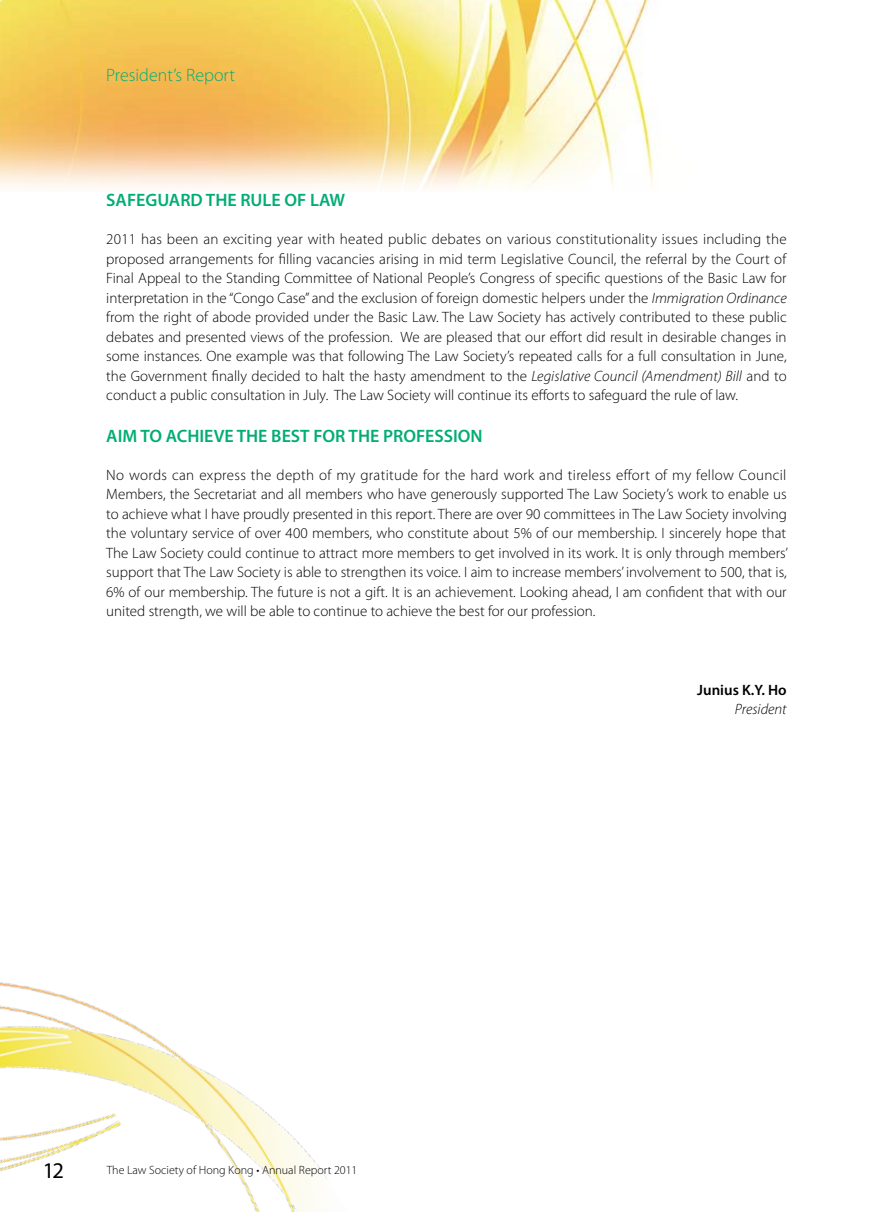
<style>
.page{position:relative;width:893px;height:1212px;background:#fff}
.page>*{position:absolute;margin:0;border:0;box-sizing:border-box;transform-origin:0 0}
.t1{font:22.5px "Myriad Pro";color:#000}
.t2{font:600 18px "Myriad Pro";color:#00ad75}
.t3{font:300 18px "Myriad Pro";color:#00ad75}
.t4{font:300 15px/19.5px "Myriad Pro";color:#000;text-align:justify}
.t5{font:600 15px "Myriad Pro";color:#000}
.t6{font:italic 300 15px "Myriad Pro";color:#000}
.t7{font:300 12px "Myriad Pro";color:#000}
.s1{font-style:italic}
</style>
<div class="page">
<img style="left:0;top:982px;width:327px;height:230px">
<img style="left:0;top:0;width:660px;height:188px">
<p class="t3" style="left:106px;top:64px;width:130px">President’s Report</p>
<p class="t2" style="left:106px;top:189px;width:240px">SAFEGUARD THE RULE OF LAW</p>
<p class="t4" style="left:106px;top:230px;width:682px">2011 has been an exciting year with heated public debates on various constitutionality issues including the proposed arrangements for filling vacancies arising in mid term Legislative Council, the referral by the Court of Final Appeal to the Standing Committee of National People’s Congress of specific questions of the Basic Law for interpretation in the “Congo Case” and the exclusion of foreign domestic helpers under the <span class="s1">Immigration Ordinance </span>from the right of abode provided under the Basic Law. The Law Society has actively contributed to these public debates and presented views of the profession. We are pleased that our effort did result in desirable changes in some instances. One example was that following The Law Society’s repeated calls for a full consultation in June, the Government finally decided to halt the hasty amendment to the <span class="s1">Legislative Council (Amendment) Bill</span> and to conduct a public consultation in July. The Law Society will continue its efforts to safeguard the rule of law.</p>
<p class="t2" style="left:106px;top:424px;width:378px">AIM TO ACHIEVE THE BEST FOR THE PROFESSION</p>
<p class="t4" style="left:106px;top:465px;width:683px;text-align:left">No words can express the depth of my gratitude for the hard work and tireless effort of my fellow Council Members, the Secretariat and all members who have generously supported The Law Society’s work to enable us to achieve what I have proudly presented in this report. There are over 90 committees in The Law Society involving the voluntary service of over 400 members, who constitute about 5% of our membership. I sincerely hope that The Law Society could continue to attract more members to get involved in its work. It is only through members’ support that The Law Society is able to strengthen its voice. I aim to increase members’ involvement to 500, that is, 6% of our membership. The future is not a gift. It is an achievement. Looking ahead, I am confident that with our united strength, we will be able to continue to achieve the best for our profession.</p>
<h1 class="t1" style="left:43px;top:1156px;width:21px">12</h1>
<p class="t7" style="left:107px;top:1163px;width:252px">The Law Society of Hong Kong • Annual Report 2011</p>
<p class="t5" style="left:697px;top:680px;width:91px">Junius K.Y. Ho</p>
<p class="t6" style="left:735px;top:700px;width:53px">President</p>
</div>
